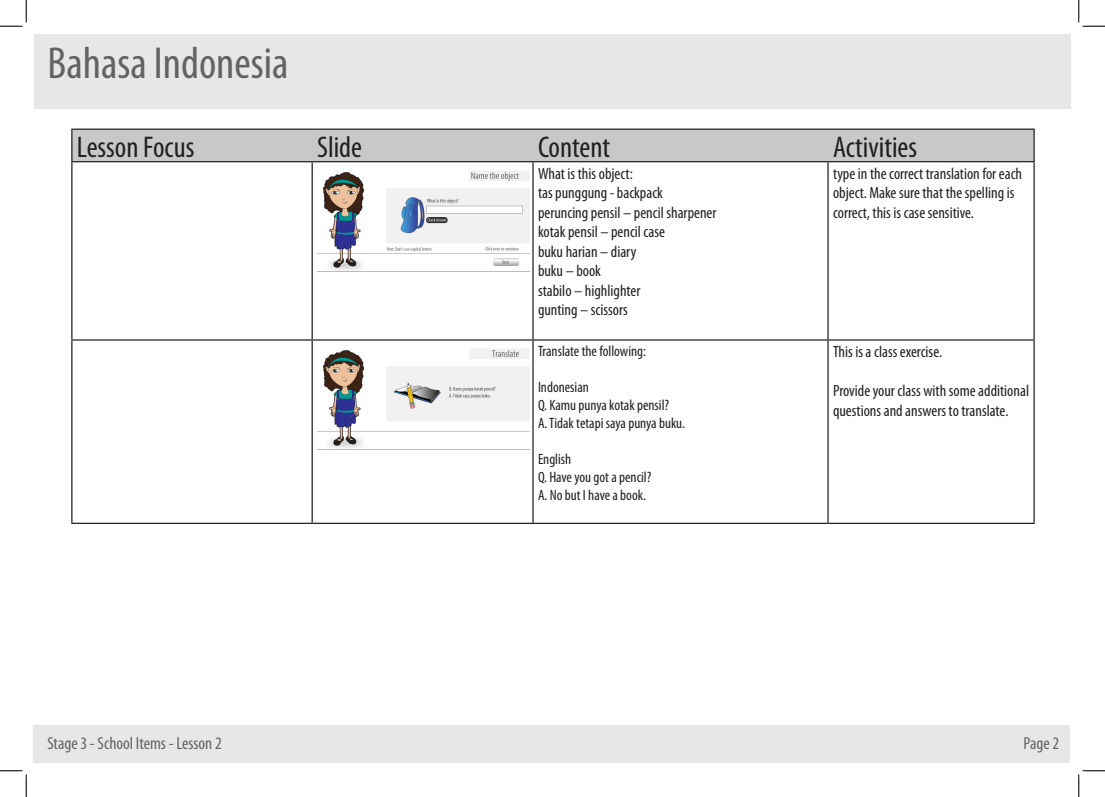
<style>
.page{position:relative;width:1105px;height:797px;background:#fff}
.page>*{position:absolute;margin:0;border:0;box-sizing:border-box;transform-origin:0 0}
.t1{font:condensed 45px "Myriad Pro";color:#636366}
.t2{font:condensed 30px "Myriad Pro";color:#231f20}
.t3{font:condensed 17.5px "Myriad Pro";color:#636366}
.t4{font:condensed 16.25px/19.5px "Myriad Pro";color:#231f20}
.t5{font:condensed 15px "Myriad Pro";color:#231f20}
</style>
<div class="page">
<div style="left:35px;top:34px;width:1036px;height:74px;background:#e6e7e9"></div>
<div style="left:33px;top:725px;width:1037px;height:38px;background:#e6e7e9"></div>
<div style="left:72px;top:130px;width:961px;height:31px;background:#c7c8ca"></div>
<hr style="left:71px;top:162px;width:1px;height:177px;background:#231f20">
<hr style="left:312px;top:162px;width:1px;height:177px;background:#231f20">
<hr style="left:532px;top:162px;width:2px;height:177px;background:#231f20">
<hr style="left:827px;top:162px;width:2px;height:177px;background:#231f20">
<hr style="left:1033px;top:162px;width:2px;height:177px;background:#231f20">
<hr style="left:71px;top:340px;width:1px;height:182px;background:#231f20">
<hr style="left:312px;top:340px;width:1px;height:182px;background:#231f20">
<hr style="left:532px;top:340px;width:2px;height:182px;background:#231f20">
<hr style="left:827px;top:340px;width:2px;height:182px;background:#231f20">
<hr style="left:1033px;top:340px;width:2px;height:182px;background:#231f20">
<hr style="left:71px;top:522px;width:241px;height:2px;background:#231f20">
<hr style="left:312px;top:522px;width:221px;height:2px;background:#231f20">
<hr style="left:533px;top:522px;width:295px;height:2px;background:#231f20">
<hr style="left:828px;top:522px;width:207px;height:2px;background:#231f20">
<hr style="left:71px;top:129px;width:241px;height:1px;background:#231f20">
<hr style="left:71px;top:130px;width:1px;height:31px;background:#231f20">
<hr style="left:312px;top:129px;width:221px;height:1px;background:#231f20">
<hr style="left:533px;top:129px;width:295px;height:1px;background:#231f20">
<hr style="left:828px;top:129px;width:207px;height:1px;background:#231f20">
<hr style="left:1033px;top:130px;width:2px;height:31px;background:#231f20">
<hr style="left:71px;top:161px;width:241px;height:1px;background:#231f20">
<hr style="left:312px;top:161px;width:221px;height:1px;background:#231f20">
<hr style="left:533px;top:161px;width:295px;height:1px;background:#231f20">
<hr style="left:828px;top:161px;width:207px;height:1px;background:#231f20">
<hr style="left:71px;top:339px;width:241px;height:1px;background:#231f20">
<hr style="left:312px;top:339px;width:221px;height:1px;background:#231f20">
<hr style="left:533px;top:339px;width:295px;height:1px;background:#231f20">
<hr style="left:828px;top:339px;width:207px;height:1px;background:#231f20">
<img style="left:317px;top:171px;width:213px;height:100px">
<img style="left:317px;top:349px;width:213px;height:100px">
<svg style="left:0;top:0;width:27px;height:27px"></svg>
<svg style="left:0;top:770px;width:27px;height:27px"></svg>
<svg style="left:1078px;top:0;width:27px;height:27px"></svg>
<svg style="left:1078px;top:770px;width:27px;height:27px"></svg>
<p class="t1" style="left:48px;top:36px;width:243px">Bahasa Indonesia</p>
<p class="t2" style="left:77px;top:129px;width:119px">Lesson Focus</p>
<p class="t2" style="left:317px;top:129px;width:46px">Slide</p>
<p class="t2" style="left:538px;top:129px;width:74px">Content</p>
<p class="t2" style="left:833px;top:129px;width:86px">Activities</p>
<p class="t4" style="left:538px;top:164px;width:96px">What is this object:</p>
<p class="t4" style="left:538px;top:183px;width:127px">tas punggung - backpack</p>
<p class="t4" style="left:538px;top:203px;width:180px">peruncing pensil – pencil sharpener</p>
<p class="t4" style="left:538px;top:222px;width:129px">kotak pensil – pencil case</p>
<p class="t4" style="left:538px;top:242px;width:100px">buku harian – diary</p>
<p class="t4" style="left:538px;top:261px;width:65px">buku – book</p>
<p class="t4" style="left:538px;top:281px;width:104px">stabilo – highlighter</p>
<p class="t4" style="left:538px;top:300px;width:91px">gunting – scissors</p>
<p class="t4" style="left:833px;top:164px;width:191px">type in the correct translation for each object. Make sure that the spelling is correct, this is case sensitive.</p>
<p class="t3" style="left:47px;top:732px;width:176px">Stage 3 - School Items - Lesson 2</p>
<p class="t5" style="left:538px;top:342px;width:110px">Translate the following:</p>
<p class="t5" style="left:538px;top:378px;width:52px">Indonesian</p>
<p class="t5" style="left:538px;top:396px;width:133px">Q. Kamu punya kotak pensil?</p>
<p class="t5" style="left:538px;top:414px;width:149px">A. Tidak tetapi saya punya buku.</p>
<p class="t5" style="left:538px;top:450px;width:35px">English</p>
<p class="t5" style="left:538px;top:468px;width:115px">Q. Have you got a pencil?</p>
<p class="t5" style="left:538px;top:486px;width:110px">A. No but I have a book.</p>
<p class="t4" style="left:833px;top:342px;width:111px">This is a class exercise.</p>
<p class="t4" style="left:833px;top:381px;width:198px">Provide your class with some additional questions and answers to translate.</p>
<p class="t3" style="left:1023px;top:732px;width:37px">Page 2</p>
</div>
